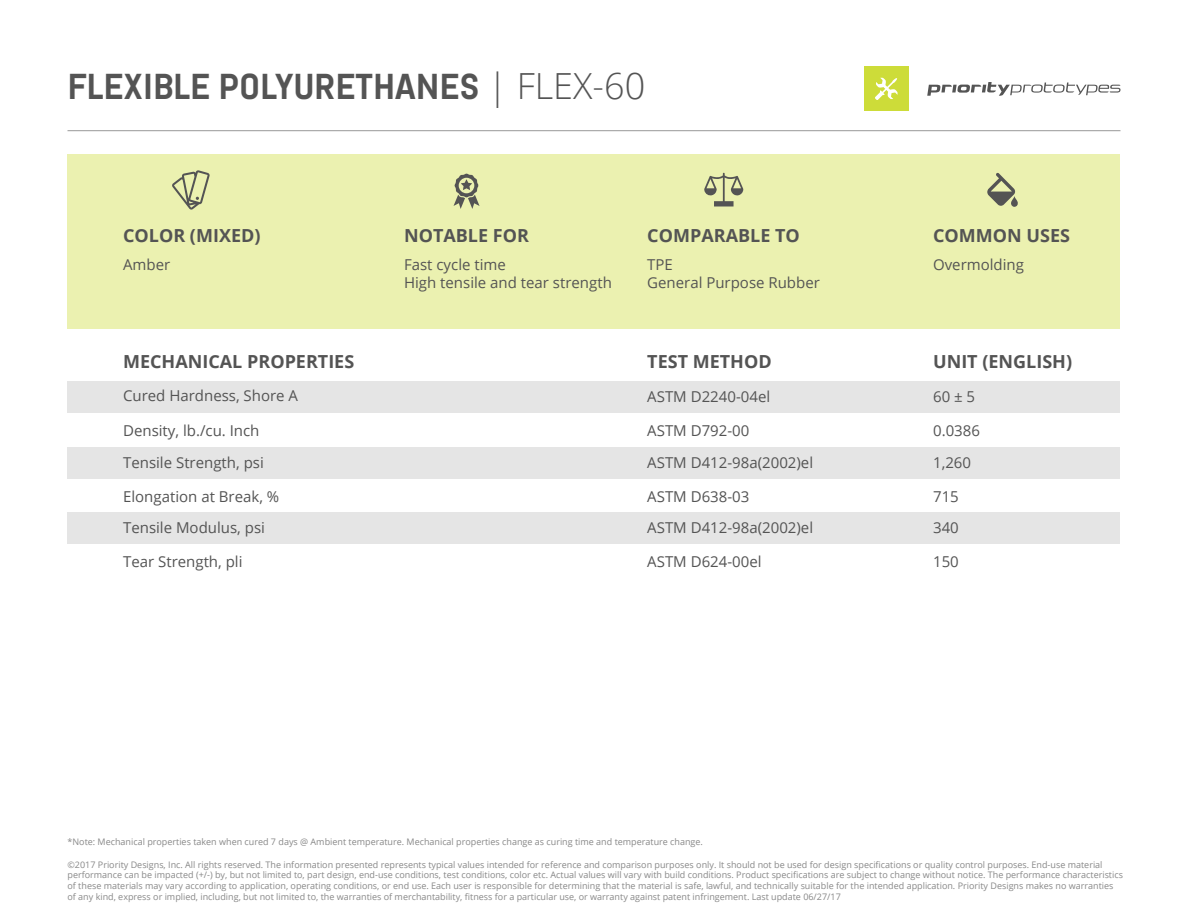
<style>
.page{position:relative;width:1188px;height:918px;background:#fff}
.page>*{position:absolute;margin:0;border:0;box-sizing:border-box;transform-origin:0 0}
.t1{font:700 36px "Abel Pro";color:#545454}
.t2{font:700 18px "Open Sans";color:#545454}
.t3{font:18px "Open Sans";color:#545454}
.t4{font:15px/18px "Open Sans";color:#545454}
.t5{font:9px/10.8px "Open Sans";color:#545454}
.s1{font-family:"Open Sans";font-weight:300}
</style>
<div class="page">
<div style="left:68px;top:154px;width:1052px;height:175px;background:#ebf1b0"></div>
<svg style="left:172px;top:170px;width:38px;height:40px"></svg>
<svg style="left:454px;top:174px;width:26px;height:35px"></svg>
<svg style="left:987px;top:173px;width:31px;height:34px"></svg>
<svg style="left:704px;top:173px;width:39px;height:33px"></svg>
<div style="left:68px;top:381px;width:1052px;height:31px;background:#e5e5e5"></div>
<div style="left:68px;top:447px;width:1052px;height:31px;background:#e5e5e5"></div>
<div style="left:68px;top:512px;width:1052px;height:32px;background:#e5e5e5"></div>
<div style="left:864px;top:67px;width:45px;height:44px;background:#cddc39"></div>
<svg style="left:927px;top:82px;width:194px;height:14px"></svg>
<svg style="left:875px;top:78px;width:23px;height:22px"></svg>
<hr style="left:68px;top:130px;width:1052px;height:1px;background:#545454">
<h1 class="t1" style="left:68px;top:62px;width:579px">FLEXIBLE POLYURETHANES <span class="s1">| FLEX-60</span></h1>
<h2 class="t2" style="left:123px;top:222px;width:139px">COLOR (MIXED)</h2>
<h2 class="t2" style="left:404px;top:222px;width:126px">NOTABLE FOR</h2>
<h2 class="t2" style="left:647px;top:222px;width:154px">COMPARABLE TO</h2>
<h2 class="t2" style="left:933px;top:222px;width:138px">COMMON USES</h2>
<h3 class="t4" style="left:123px;top:255px;width:49px">Amber</h3>
<h3 class="t4" style="left:404px;top:255px;width:209px">Fast cycle time<br>High tensile and tear strength</h3>
<h3 class="t4" style="left:647px;top:255px;width:27px">TPE</h3>
<h3 class="t4" style="left:933px;top:255px;width:92px">Overmolding</h3>
<h3 class="t4" style="left:647px;top:273px;width:174px">General Purpose Rubber</h3>
<h2 class="t2" style="left:123px;top:349px;width:233px">MECHANICAL PROPERTIES</h2>
<h2 class="t2" style="left:647px;top:349px;width:126px">TEST METHOD</h2>
<h2 class="t2" style="left:933px;top:349px;width:141px">UNIT (ENGLISH)</h2>
<h2 class="t3" style="left:68px;top:376px;width:152px">Color Appearance</h2>
<h3 class="t4" style="left:123px;top:387px;width:176px">Cured Hardness, Shore A</h3>
<h3 class="t4" style="left:647px;top:387px;width:124px">ASTM D2240-04el</h3>
<h3 class="t4" style="left:933px;top:387px;width:44px">60 ± 5</h3>
<h3 class="t4" style="left:123px;top:421px;width:138px">Density, lb./cu. Inch</h3>
<h3 class="t4" style="left:647px;top:421px;width:104px">ASTM D792-00</h3>
<h3 class="t4" style="left:933px;top:421px;width:48px">0.0386</h3>
<h3 class="t4" style="left:123px;top:453px;width:142px">Tensile Strength, psi</h3>
<h3 class="t4" style="left:647px;top:453px;width:167px">ASTM D412-98a(2002)el</h3>
<h3 class="t4" style="left:933px;top:453px;width:39px">1,260</h3>
<h3 class="t4" style="left:123px;top:487px;width:158px">Elongation at Break, %</h3>
<h3 class="t4" style="left:647px;top:487px;width:104px">ASTM D638-03</h3>
<h3 class="t4" style="left:933px;top:487px;width:27px">715</h3>
<h3 class="t4" style="left:123px;top:518px;width:143px">Tensile Modulus, psi</h3>
<h3 class="t4" style="left:647px;top:518px;width:167px">ASTM D412-98a(2002)el</h3>
<h3 class="t4" style="left:933px;top:518px;width:27px">340</h3>
<h3 class="t4" style="left:123px;top:553px;width:121px">Tear Strength, pli</h3>
<h3 class="t4" style="left:647px;top:553px;width:116px">ASTM D624-00el</h3>
<h3 class="t4" style="left:933px;top:553px;width:27px">150</h3>
<p class="t5" style="left:68px;top:837px;width:637px">*Note: Mechanical properties taken when cured 7 days @ Ambient temperature. Mechanical properties change as curing time and temperature change.</p>
<p class="t5" style="left:68px;top:859px;width:1057px">©2017 Priority Designs, Inc. All rights reserved. The information presented represents typical values intended for reference and comparison purposes only. It should not be used for design specifications or quality control purposes. End-use material performance can be impacted (+/-) by, but not limited to, part design, end-use conditions, test conditions, color etc. Actual values will vary with build conditions. Product specifications are subject to change without notice. The performance characteristics of these materials may vary according to application, operating conditions, or end use. Each user is responsible for determining that the material is safe, lawful, and technically suitable for the intended application. Priority Designs makes no warranties of any kind, express or implied, including, but not limited to, the warranties of merchantability, fitness for a particular use, or warranty against patent infringement. Last update 06/27/17</p>
</div>
